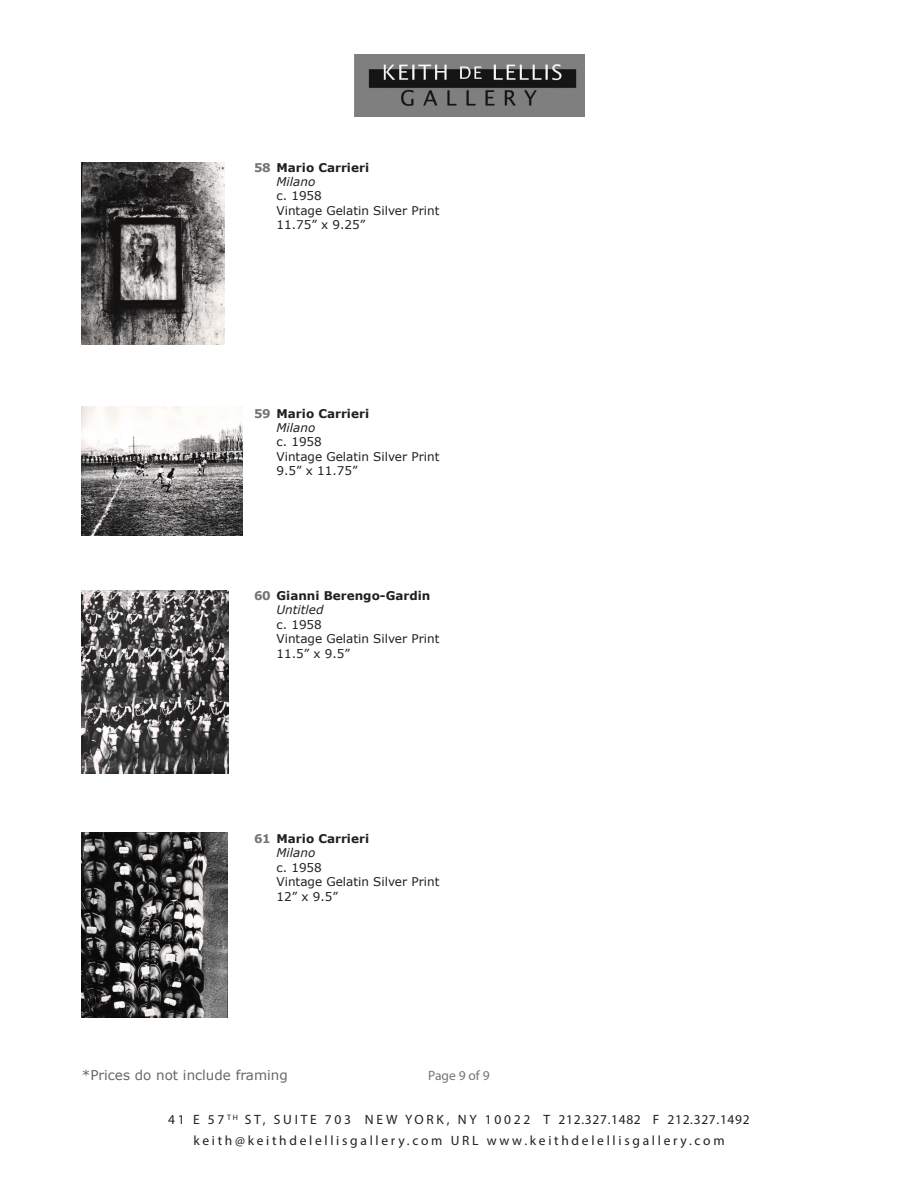
<style>
.page{position:relative;width:918px;height:1188px;background:#fff}
.page>*{position:absolute;margin:0;border:0;box-sizing:border-box;transform-origin:0 0}
.t1{font:13.5px "Myriad Pro";letter-spacing:.2em;color:#231f20}
.t2{font:13.5px "Verdana";color:#67676a}
.t3{font:13.5px "Myriad Pro";color:#727477}
.t4{font:12px/14.4px "Verdana";color:#231f20}
.s1{font-weight:700;color:#727477}
.s2{font-weight:700}
.s3{font-style:italic}
</style>
<div class="page">
<img style="left:355px;top:54px;width:229px;height:63px">
<img style="left:81px;top:407px;width:162px;height:129px">
<img style="left:82px;top:832px;width:146px;height:186px">
<img style="left:81px;top:162px;width:144px;height:183px">
<img style="left:81px;top:591px;width:148px;height:182px">
<p class="t4" style="left:277px;top:160px;width:164px;text-indent:-22px"><span class="s1">58</span> <span class="s2">Mario Carrieri<br></span><span class="s3">Milano<br></span>c. 1958<br>Vintage Gelatin Silver Print<br>11.75” x 9.25”</p>
<p class="t4" style="left:277px;top:406px;width:164px;text-indent:-22px"><span class="s1">59</span> <span class="s2">Mario Carrieri<br></span><span class="s3">Milano<br></span>c. 1958<br>Vintage Gelatin Silver Print<br>9.5” x 11.75”</p>
<p class="t4" style="left:277px;top:589px;width:164px;text-indent:-22px"><span class="s1">60</span> <span class="s2">Gianni Berengo-Gardin<br></span><span class="s3">Untitled<br></span>c. 1958<br>Vintage Gelatin Silver Print<br>11.5” x 9.5”</p>
<p class="t4" style="left:277px;top:832px;width:164px;text-indent:-22px"><span class="s1">61</span> <span class="s2">Mario Carrieri<br></span><span class="s3">Milano<br></span>c. 1958<br>Vintage Gelatin Silver Print<br>12” x 9.5”</p>
<p class="t2" style="left:82px;top:1066px;width:208px">*Prices do not include framing</p>
<p class="t3" style="left:428px;top:1067px;width:63px">Page 9 of 9</p>
<p class="t1" style="left:168px;top:1112px;width:583px">41 E 57 <sup>TH</sup> ST, SUITE 703 NEW YORK, NY 10022 T 212.327.1482 F 212.327.1492</p>
<p class="t1" style="left:193px;top:1133px;width:533px">keith@keithdelellisgallery.com URL www.keithdelellisgallery.com</p>
</div>
